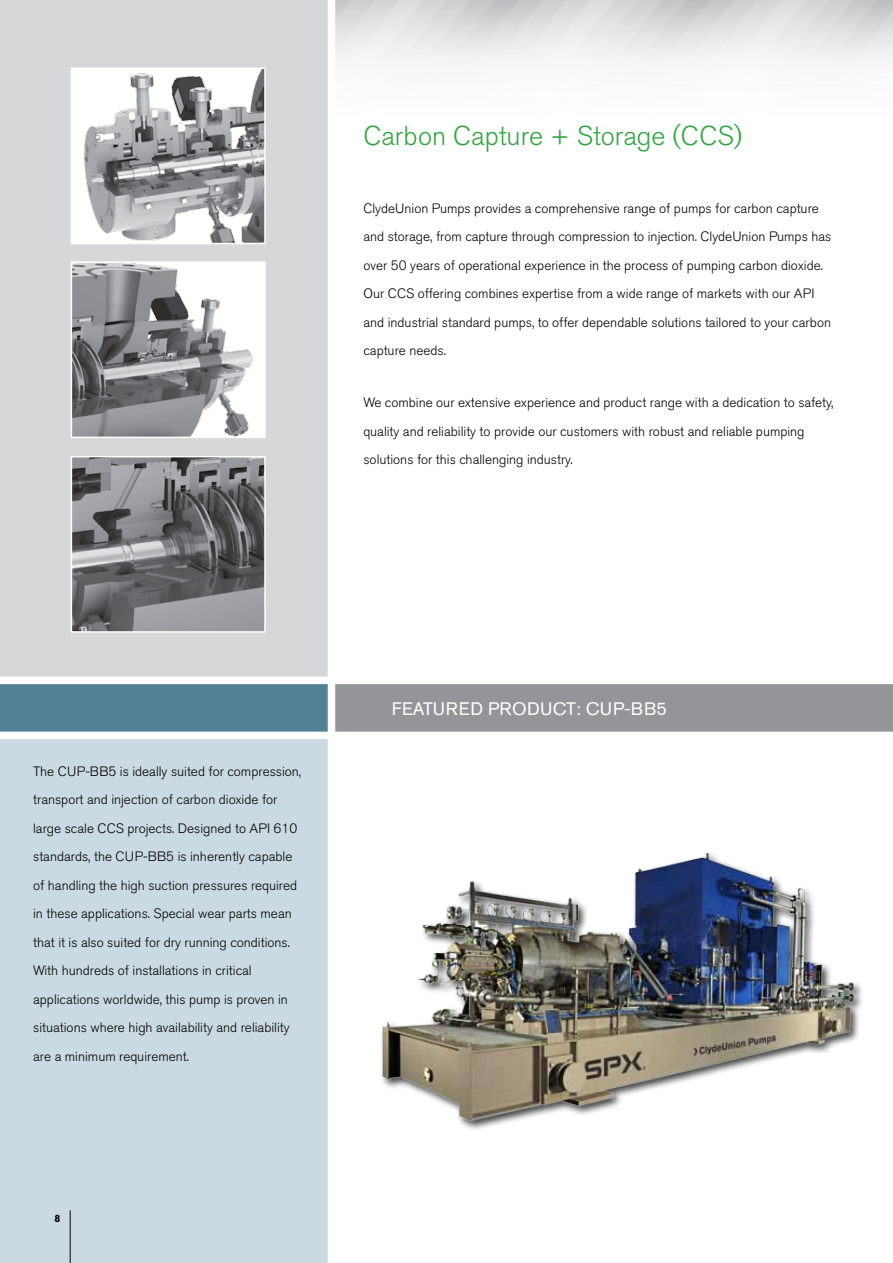
<style>
.page{position:relative;width:893px;height:1263px;background:#fff}
.page>*{position:absolute;margin:0;border:0;box-sizing:border-box;transform-origin:0 0}
.t1{font:300 27px "Akzidenz Grotesk BE";color:#33a544}
.t2{font:18px "Akzidenz Grotesk BE";letter-spacing:.02em;color:#fff}
.t3{font:300 13.5px/28.5px "Akzidenz Grotesk BE";color:#000}
.t4{font:700 10.5px "Akzidenz Grotesk BE";color:#000}
</style>
<div class="page">
<div style="left:0;top:0;width:328px;height:676px;background:#d5d7d8"></div>
<div style="left:331px;top:680px;width:562px;height:56px;background:#939598"></div>
<div style="left:0;top:679px;width:328px;height:56px;background:#528095"></div>
<div style="left:0;top:738px;width:328px;height:525px;background:#cad9e2"></div>
<div style="left:328px;top:0;width:7px;height:1263px;background:#fff"></div>
<div style="left:0;top:732px;width:893px;height:7px;background:#fff"></div>
<div style="left:0;top:677px;width:893px;height:7px;background:#fff"></div>
<img style="left:381px;top:852px;width:478px;height:276px">
<img style="left:74px;top:71px;width:189px;height:170px">
<div style="left:71px;top:68px;width:195px;height:176px;border:2px solid #fff"></div>
<img style="left:74px;top:264px;width:189px;height:171px">
<div style="left:71px;top:261px;width:195px;height:177px;border:2px solid #fff"></div>
<img style="left:74px;top:459px;width:189px;height:171px">
<div style="left:71px;top:456px;width:195px;height:177px;border:2px solid #fff"></div>
<hr style="left:70px;top:1210px;width:1px;height:53px;background:#000">
<h1 class="t1" style="left:363px;top:120px;width:380px">Carbon Capture + Storage (CCS)</h1>
<p class="t3" style="left:363px;top:194px;width:469px">ClydeUnion Pumps provides a comprehensive range of pumps for carbon capture and storage, from capture through compression to injection. ClydeUnion Pumps has over 50 years of operational experience in the process of pumping carbon dioxide.<br>Our CCS offering combines expertise from a wide range of markets with our API and industrial standard pumps, to offer dependable solutions tailored to your carbon capture needs.</p>
<p class="t3" style="left:363px;top:389px;width:472px">We combine our extensive experience and product range with a dedication to safety, quality and reliability to provide our customers with robust and reliable pumping solutions for this challenging industry.</p>
<p class="t3" style="left:33px;top:757px;width:269px">The CUP-BB5 is ideally suited for compression, transport and injection of carbon dioxide for large scale CCS projects. Designed to API 610 standards, the CUP-BB5 is inherently capable of handling the high suction pressures required in these applications. Special wear parts mean that it is also suited for dry running conditions.<br>With hundreds of installations in critical applications worldwide, this pump is proven in situations where high availability and reliability are a minimum requirement.</p>
<p class="t4" style="left:54px;top:1212px;width:7px">8</p>
<h2 class="t2" style="left:392px;top:698px;width:277px">FEATURED PRODUCT: CUP-BB5</h2>
</div>
